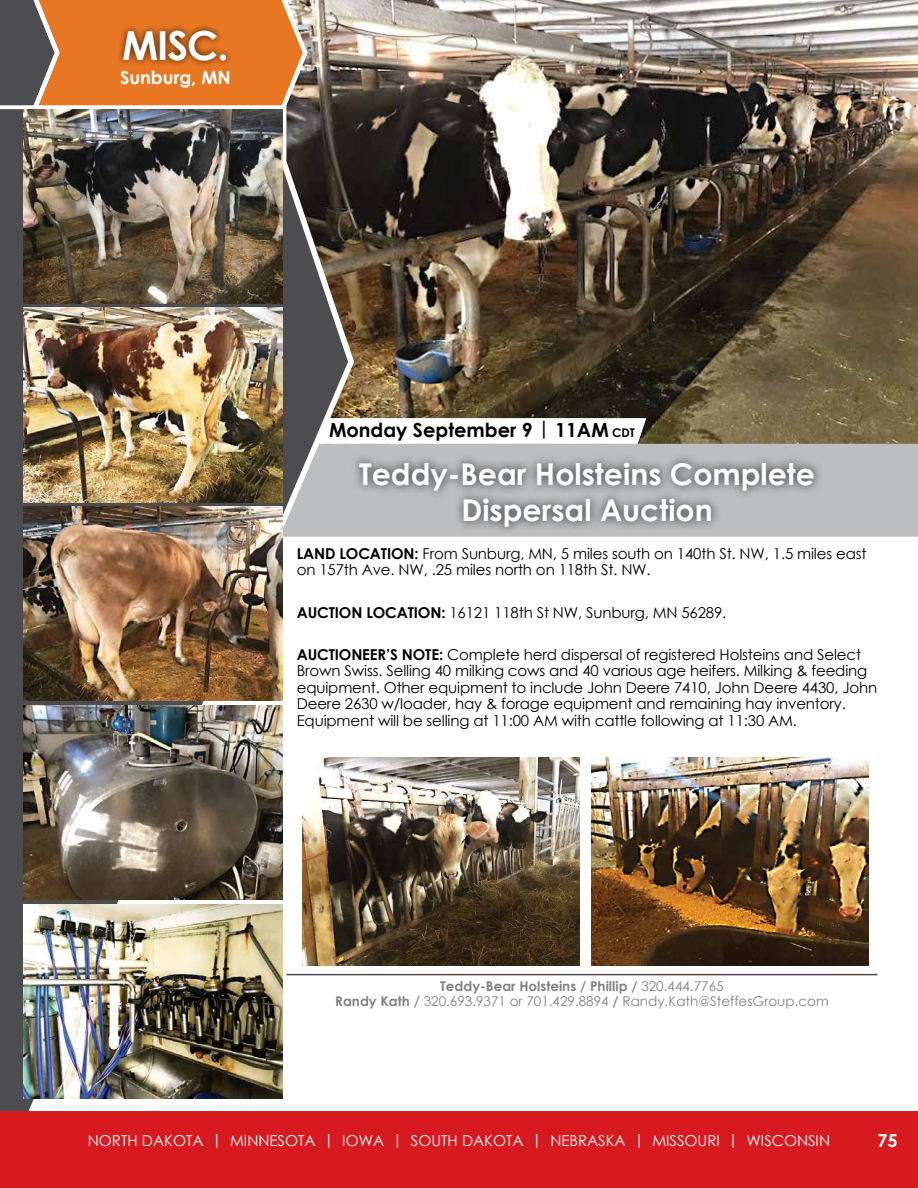
<style>
.page{position:relative;width:918px;height:1188px;background:#fff}
.page>*{position:absolute;margin:0;border:0;box-sizing:border-box;transform-origin:0 0}
.t1{font:700 40.05px "Century Gothic";color:#fff}
.t2{font:700 30px/36px "Century Gothic";color:#fff;text-align:center}
.t3{font:700 19.5px "Century Gothic";color:#000}
.t4{font:700 18px "Century Gothic";color:#fff}
.t5{font:15px/16.5px "Century Gothic";letter-spacing:-.01em;color:#000}
.t6{font:15px "Century Gothic";color:#fff}
.t7{font:13.5px/15px "Century Gothic";color:#808285;text-align:center}
.s1{font-size:12px}
.s2{font-weight:700}
</style>
<div class="page">
<svg style="left:0;top:109px;width:348px;height:1002px"></svg>
<svg style="left:0;top:0;width:286px;height:106px;background:#c8702e"></svg>
<svg style="left:280px;top:444px;width:638px;height:93px;background:#b7b9ba"></svg>
<div style="left:350px;top:453px;width:473px;height:84px;background:#000;opacity:.75"></div>
<hr style="left:286px;top:974px;width:592px;height:1px;background:#4d4d4f">
<img style="left:24px;top:507px;width:258px;height:194px">
<img style="left:24px;top:706px;width:258px;height:194px">
<img style="left:24px;top:905px;width:258px;height:194px">
<img style="left:24px;top:308px;width:258px;height:194px">
<img style="left:24px;top:109px;width:258px;height:194px">
<img style="left:286px;top:0;width:632px;height:444px">
<svg style="left:325px;top:418px;width:321px;height:26px"></svg>
<img style="left:302px;top:758px;width:277px;height:208px">
<img style="left:591px;top:758px;width:277px;height:208px">
<div style="left:0;top:1111px;width:918px;height:77px;background:#d71920"></div>
<h1 class="t1" style="left:122px;top:15px;width:108px">MISC.</h1>
<p class="t4" style="left:120px;top:64px;width:112px">Sunburg, MN</p>
<h3 class="t3" style="left:329px;top:415px;width:307px">Monday September 9 | 11AM <span class="s1">CDT</span></h3>
<h2 class="t2" style="left:359px;top:455px;width:457px">Teddy-Bear Holsteins Complete<br>Dispersal Auction</h2>
<p class="t5" style="left:297px;top:545px;width:571px"><span class="s2">LAND LOCATION:</span> From Sunburg, MN, 5 miles south on 140th St. NW, 1.5 miles east on 157th Ave. NW, .25 miles north on 118th St. NW.</p>
<p class="t5" style="left:297px;top:604px;width:431px"><span class="s2">AUCTION LOCATION:</span> 16121 118th St NW, Sunburg, MN 56289.</p>
<p class="t5" style="left:297px;top:646px;width:582px"><span class="s2">AUCTIONEER’S NOTE:</span> Complete herd dispersal of registered Holsteins and Select Brown Swiss. Selling 40 milking cows and 40 various age heifers. Milking &amp; feeding equipment. Other equipment to include John Deere 7410, John Deere 4430, John Deere 2630 w/loader, hay &amp; forage equipment and remaining hay inventory.<br>Equipment will be selling at 11:00 AM with cattle following at 11:30 AM.</p>
<p class="t7" style="left:335px;top:978px;width:495px"><span class="s2">Teddy-Bear Holsteins / Phillip /</span> 320.444.7765<br><span class="s2">Randy Kath /</span> 320.693.9371 or 701.429.8894 <span class="s2">/</span> Randy.Kath@SteffesGroup.com</p>
<p class="t6" style="left:88px;top:1130px;width:744px">NORTH DAKOTA | MINNESOTA | IOWA | SOUTH DAKOTA | NEBRASKA | MISSOURI | WISCONSIN</p>
<p class="t4" style="left:878px;top:1127px;width:22px">75</p>
</div>
